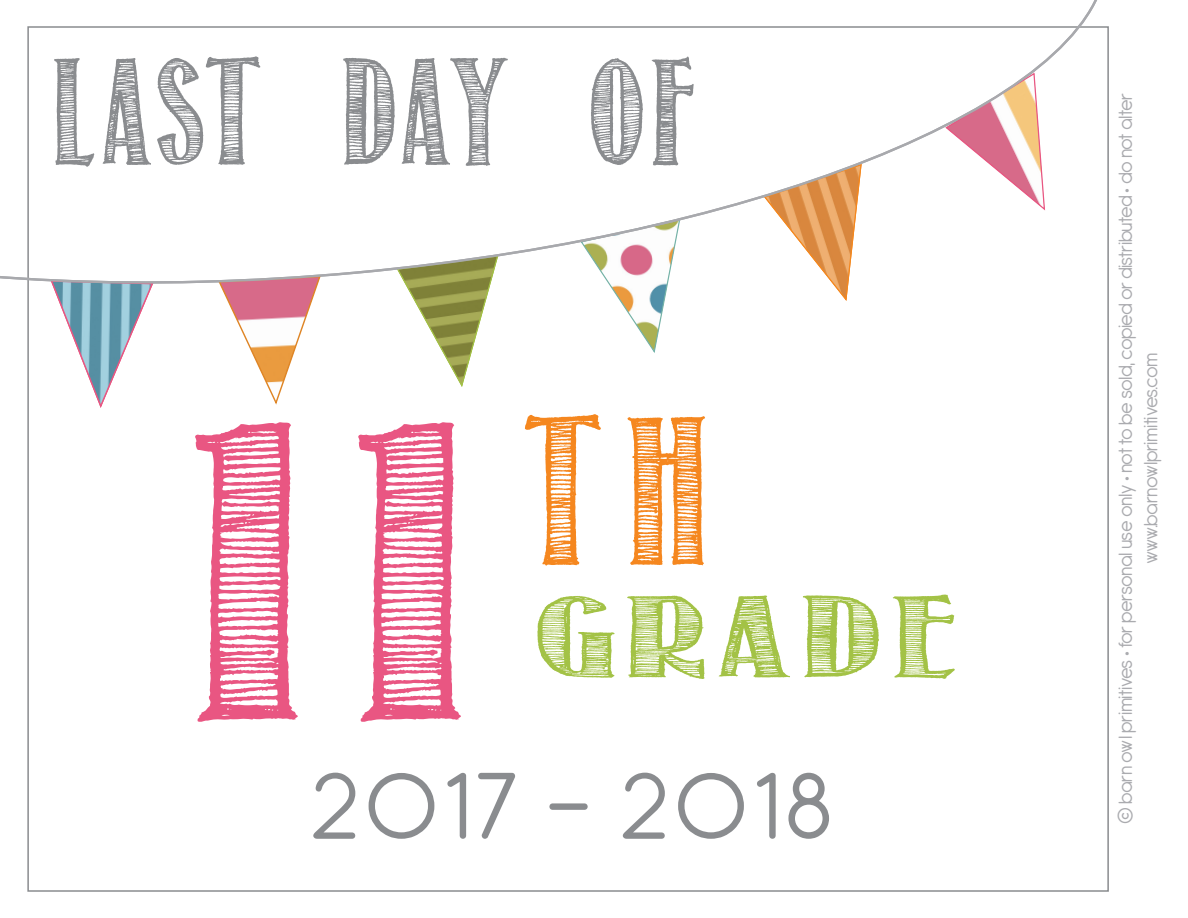
<style>
.page{position:relative;width:1188px;height:918px;background:#fff}
.page>*{position:absolute;margin:0;border:0;box-sizing:border-box;transform-origin:0 0}
.t1{font:373.5px "Return To Sender";color:#e95682;scale:1.4 1}
.t2{font:188.25px "Return To Sender";color:#f5871f}
.t3{font:135px "Return To Sender";letter-spacing:.02em;color:#8a8c8f}
.t4{font:103.35px "Antipasto";letter-spacing:.05em;color:#8a8c8f}
.t5{font:103.35px "Return To Sender";letter-spacing:.045em;color:#a3c246;scale:1.93 1}
.t6{font:21px "Antipasto";letter-spacing:-.04em;color:#aaabaf}
</style>
<div class="page">
<svg style="left:246px;top:341px;width:53px;height:64px"></svg>
<svg style="left:74px;top:341px;width:55px;height:67px"></svg>
<svg style="left:436px;top:341px;width:39px;height:46px"></svg>
<svg style="left:0;top:0;width:1109px;height:341px"></svg>
<p class="t3" style="left:54px;top:39px;width:645px">LAST DAY OF</p>
<p class="t1" style="left:195px;top:372px;width:201px">11</p>
<p class="t2" style="left:525px;top:390px;width:184px">th</p>
<p class="t5" style="left:537px;top:581px;width:220px">GRADE</p>
<p class="t4" style="left:309px;top:747px;width:525px">2017 - 2018</p>
<p class="t6" style="left:1114px;top:824px;width:732px;rotate:-90deg">© barn owl primitives • for personal use only • not to be sold, copied or distributed • do not alter</p>
<p class="t6" style="left:1139px;top:564px;width:213px;rotate:-90deg">www.barnowlprimitives.com</p>
</div>
